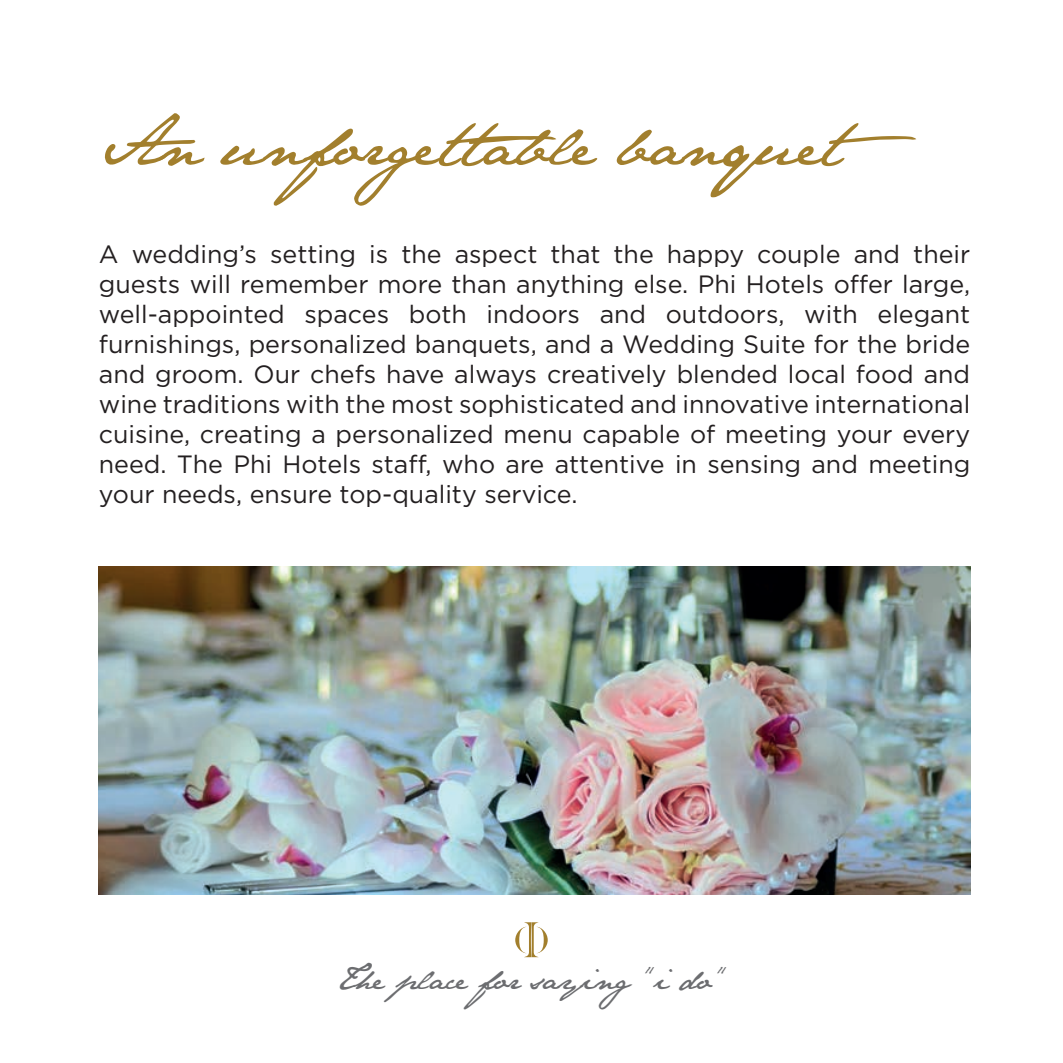
<style>
.page{position:relative;width:1063px;height:1063px;background:#fff}
.page>*{position:absolute;margin:0;border:0;box-sizing:border-box;transform-origin:0 0}
.t1{font:60px "Jane Austen";color:#a27f2d}
.t2{font:30px "Jane Austen";color:#6c6d70}
.t3{font:25px/30px "Gotham";color:#231f20;text-align:justify}
</style>
<div class="page">
<img style="left:99px;top:567px;width:871px;height:327px">
<svg style="left:515px;top:922px;width:33px;height:35px"></svg>
<h1 class="t1" style="left:99px;top:109px;width:819px">An unforgettable banquet</h1>
<p class="t3" style="left:99px;top:238px;width:873px">A wedding’s setting is the aspect that the happy couple and their guests will remember more than anything else. Phi Hotels offer large, well-appointed spaces both indoors and outdoors, with elegant furnishings, personalized banquets, and a Wedding Suite for the bride and groom. Our chefs have always creatively blended local food and wine traditions with the most sophisticated and innovative international cuisine, creating a personalized menu capable of meeting your every need. The Phi Hotels staff, who are attentive in sensing and meeting your needs, ensure top-quality service.</p>
<p class="t2" style="left:337px;top:961px;width:391px">The place for saying“i do”</p>
</div>
